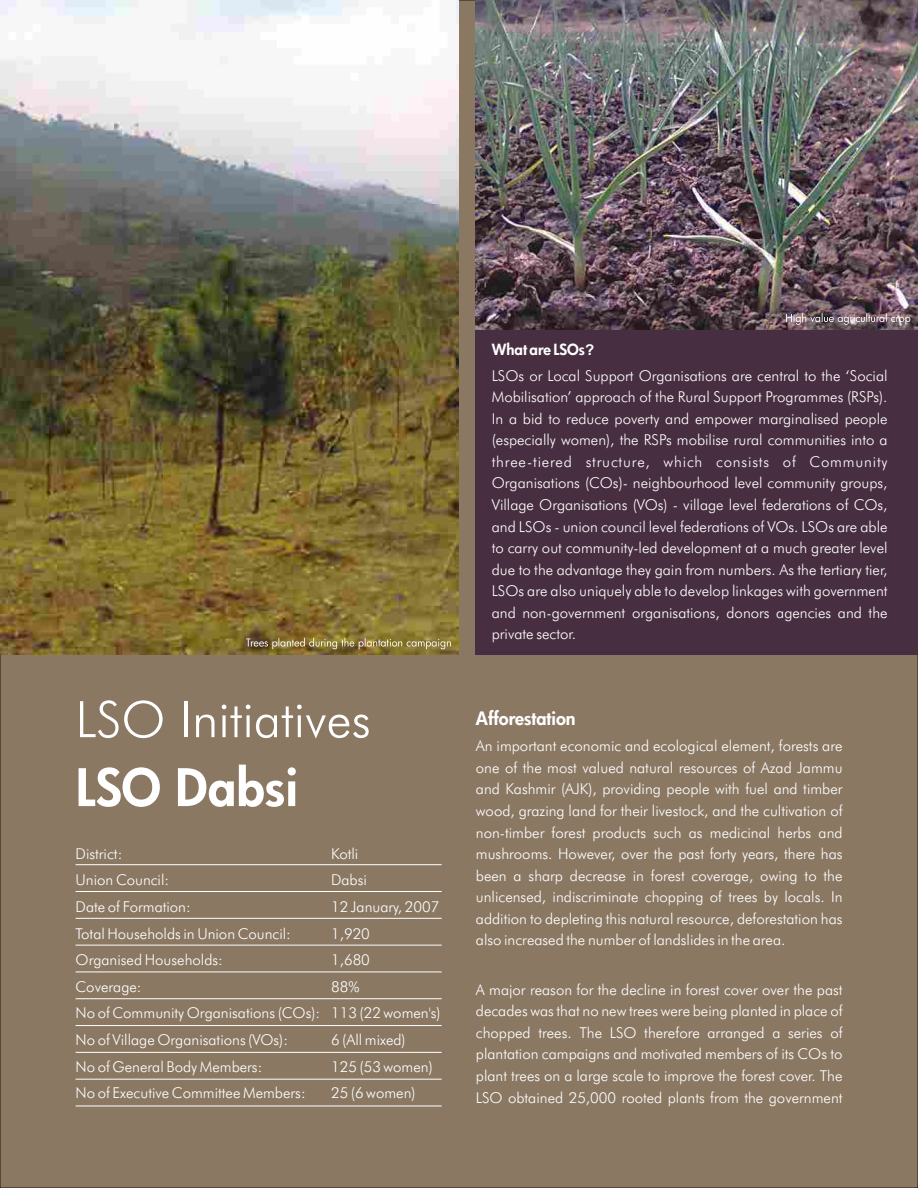
<style>
.page{position:relative;width:918px;height:1188px;background:#8a7863}
.page>*{position:absolute;margin:0;border:0;box-sizing:border-box;transform-origin:0 0}
.t1{font:300 50.25px "Futura BT";color:#fff}
.t2{font:800 50.25px "Futura";color:#fff}
.t3{font:800 18px "Futura";color:#fff}
.t4{font:300 15px/21.6px "Futura BT";color:#fff;text-align:justify}
.t5{font:800 15px "Futura";color:#fff}
.s1{font-family:"Arial";font-weight:700}
</style>
<div class="page">
<hr style="left:76px;top:864px;width:366px;height:1px;background:#fff">
<hr style="left:76px;top:891px;width:366px;height:1px;background:#fff">
<hr style="left:76px;top:918px;width:366px;height:1px;background:#fff">
<hr style="left:76px;top:945px;width:366px;height:1px;background:#fff">
<hr style="left:76px;top:972px;width:366px;height:1px;background:#fff">
<hr style="left:76px;top:998px;width:366px;height:1px;background:#fff">
<hr style="left:76px;top:1025px;width:366px;height:1px;background:#fff">
<hr style="left:76px;top:1052px;width:366px;height:1px;background:#fff">
<hr style="left:76px;top:1079px;width:366px;height:1px;background:#fff">
<hr style="left:76px;top:1106px;width:366px;height:1px;background:#fff">
<div style="left:476px;top:329px;width:442px;height:325px;background:#472e40"></div>
<img style="left:476px;top:0;width:442px;height:330px">
<svg style="left:786px;top:313px;width:124px;height:12px"></svg>
<img style="left:0;top:0;width:458px;height:654px">
<svg style="left:246px;top:638px;width:205px;height:11px;background:#978652"></svg>
<h1 class="t1" style="left:76px;top:699px;width:297px">LSO Initiatives</h1>
<h1 class="t2" style="left:76px;top:768px;width:224px">LSO Dabsi</h1>
<p class="t4" style="left:76px;top:844px;width:48px">District:</p>
<p class="t4" style="left:331px;top:844px;width:29px">Kotli</p>
<p class="t4" style="left:76px;top:871px;width:95px">Union Council:</p>
<p class="t4" style="left:331px;top:871px;width:37px">Dabsi</p>
<p class="t4" style="left:76px;top:897px;width:117px">Date of Formation:</p>
<p class="t4" style="left:331px;top:897px;width:110px">12 January, 2007</p>
<p class="t4" style="left:76px;top:924px;width:217px">Total Households in Union Council:</p>
<p class="t4" style="left:331px;top:924px;width:40px">1,920</p>
<p class="t4" style="left:76px;top:950px;width:149px">Organised Households:</p>
<p class="t4" style="left:331px;top:950px;width:40px">1,680</p>
<p class="t4" style="left:76px;top:977px;width:68px">Coverage:</p>
<p class="t4" style="left:76px;top:975px;width:367px;line-height:26.7px;text-align:left;text-indent:256px">88%<br>No of Community Organisations (COs): 113 (22 women's)<br>No of Village Organisations (VOs):</p>
<p class="t4" style="left:331px;top:1030px;width:76px">6 (All mixed)</p>
<p class="t4" style="left:76px;top:1057px;width:188px">No of General Body Members:</p>
<p class="t4" style="left:331px;top:1057px;width:103px">125 (53 women)</p>
<p class="t4" style="left:76px;top:1084px;width:232px">No of Executive Committee Members:</p>
<p class="t4" style="left:331px;top:1084px;width:86px">25 (6 women)</p>
<p class="t5" style="left:492px;top:344px;width:104px">What are LSOs<span class="s1">?</span></p>
<p class="t4" style="left:492px;top:366px;width:397px">LSOs or Local Support Organisations are central to the ‘Social Mobilisation’ approach of the Rural Support Programmes (RSPs).<br>In a bid to reduce poverty and empower marginalised people (especially women), the RSPs mobilise rural communities into a three-tiered structure, which consists of Community Organisations (COs)- neighbourhood level community groups, Village Organisations (VOs) - village level federations of COs, and LSOs - union council level federations of VOs. LSOs are able to carry out community-led development at a much greater level due to the advantage they gain from numbers. As the tertiary tier, LSOs are also uniquely able to develop linkages with government and non-government organisations, donors agencies and the private sector.</p>
<p class="t3" style="left:476px;top:711px;width:101px">Afforestation</p>
<p class="t4" style="left:476px;top:737px;width:368px">An important economic and ecological element, forests are one of the most valued natural resources of Azad Jammu and Kashmir (AJK), providing people with fuel and timber wood, grazing land for their livestock, and the cultivation of non-timber forest products such as medicinal herbs and mushrooms. However, over the past forty years, there has been a sharp decrease in forest coverage, owing to the unlicensed, indiscriminate chopping of trees by locals. In addition to depleting this natural resource, deforestation has also increased the number of landslides in the area.</p>
<p class="t4" style="left:476px;top:980px;width:368px">A major reason for the decline in forest cover over the past decades was that no new trees were being planted in place of chopped trees. The LSO therefore arranged a series of plantation campaigns and motivated members of its COs to plant trees on a large scale to improve the forest cover. The LSO obtained 25,000 rooted plants from the government</p>
</div>
